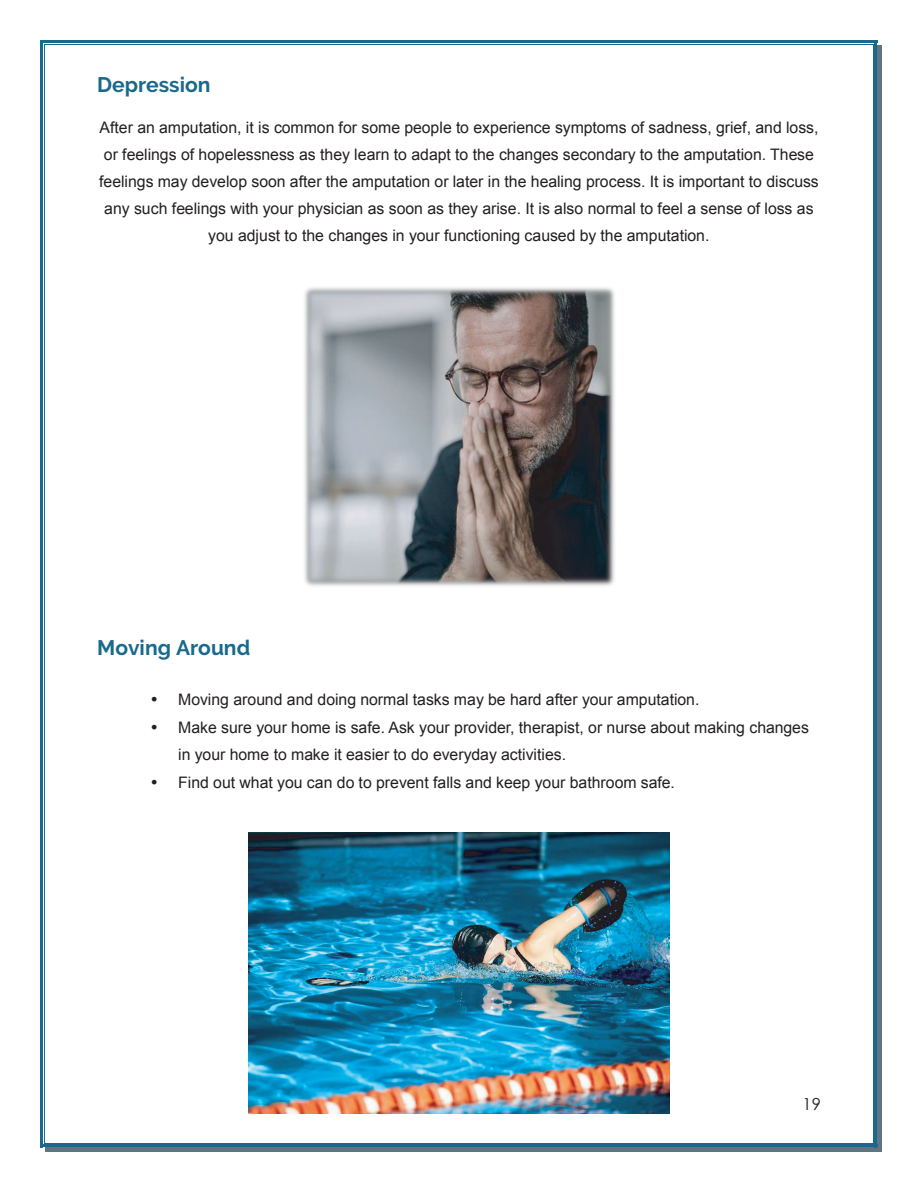
<style>
.page{position:relative;width:918px;height:1188px;background:#fff}
.page>*{position:absolute;margin:0;border:0;box-sizing:border-box;transform-origin:0 0}
.t1{font:700 21px "Raleway";color:#19698c}
.t2{font:16.5px "Century Gothic";color:#231f20}
.t3{font:15.9px/27.2px "Arial";color:#231f20;text-align:center}
.s1{font-family:"Myriad Pro";font-size:22.5px}
</style>
<div class="page">
<img style="left:304px;top:287px;width:311px;height:299px">
<img style="left:248px;top:833px;width:422px;height:281px">
<svg style="left:873px;top:40px;width:5px;height:5px"></svg>
<svg style="left:40px;top:1143px;width:5px;height:5px"></svg>
<svg style="left:40px;top:40px;width:5px;height:5px"></svg>
<hr style="left:45px;top:40px;width:828px;height:3px;background:#19698c">
<hr style="left:45px;top:44px;width:828px;height:1px;background:#19698c">
<hr style="left:40px;top:45px;width:3px;height:1098px;background:#19698c">
<hr style="left:44px;top:45px;width:1px;height:1098px;background:#19698c">
<hr style="left:878px;top:45px;width:4px;height:1098px;background:#607481">
<svg style="left:874px;top:45px;width:4px;height:1098px;background:#2a6b89"></svg>
<hr style="left:873px;top:45px;width:1px;height:1098px;background:#19698c">
<hr style="left:45px;top:1148px;width:828px;height:4px;background:#607481">
<svg style="left:45px;top:1144px;width:828px;height:4px;background:#2a6b89"></svg>
<hr style="left:45px;top:1143px;width:828px;height:1px;background:#19698c">
<svg style="left:873px;top:1143px;width:9px;height:9px"></svg>
<h1 class="t1" style="left:97px;top:73px;width:115px">Depression</h1>
<p class="t3" style="left:99px;top:114px;width:721px">After an amputation, it is common for some people to experience symptoms of sadness, grief, and loss, or feelings of hopelessness as they learn to adapt to the changes secondary to the amputation. These feelings may develop soon after the amputation or later in the healing process. It is important to discuss any such feelings with your physician as soon as they arise. It is also normal to feel a sense of loss as you adjust to the changes in your functioning caused by the amputation.</p>
<h1 class="t1" style="left:97px;top:636px;width:154px">Moving Around</h1>
<p class="t3" style="left:151px;top:686px;width:550px"><span class="s1">•</span> Moving around and doing normal tasks may be hard after your amputation.</p>
<p class="t3" style="left:178px;top:714px;width:632px;text-align:left;text-indent:-27px"><span class="s1">•</span> Make sure your home is safe. Ask your provider, therapist, or nurse about making changes in your home to make it easier to do everyday activities.</p>
<p class="t3" style="left:151px;top:769px;width:525px"><span class="s1">•</span> Find out what you can do to prevent falls and keep your bathroom safe.</p>
<p class="t2" style="left:803px;top:1093px;width:20px">19</p>
</div>
